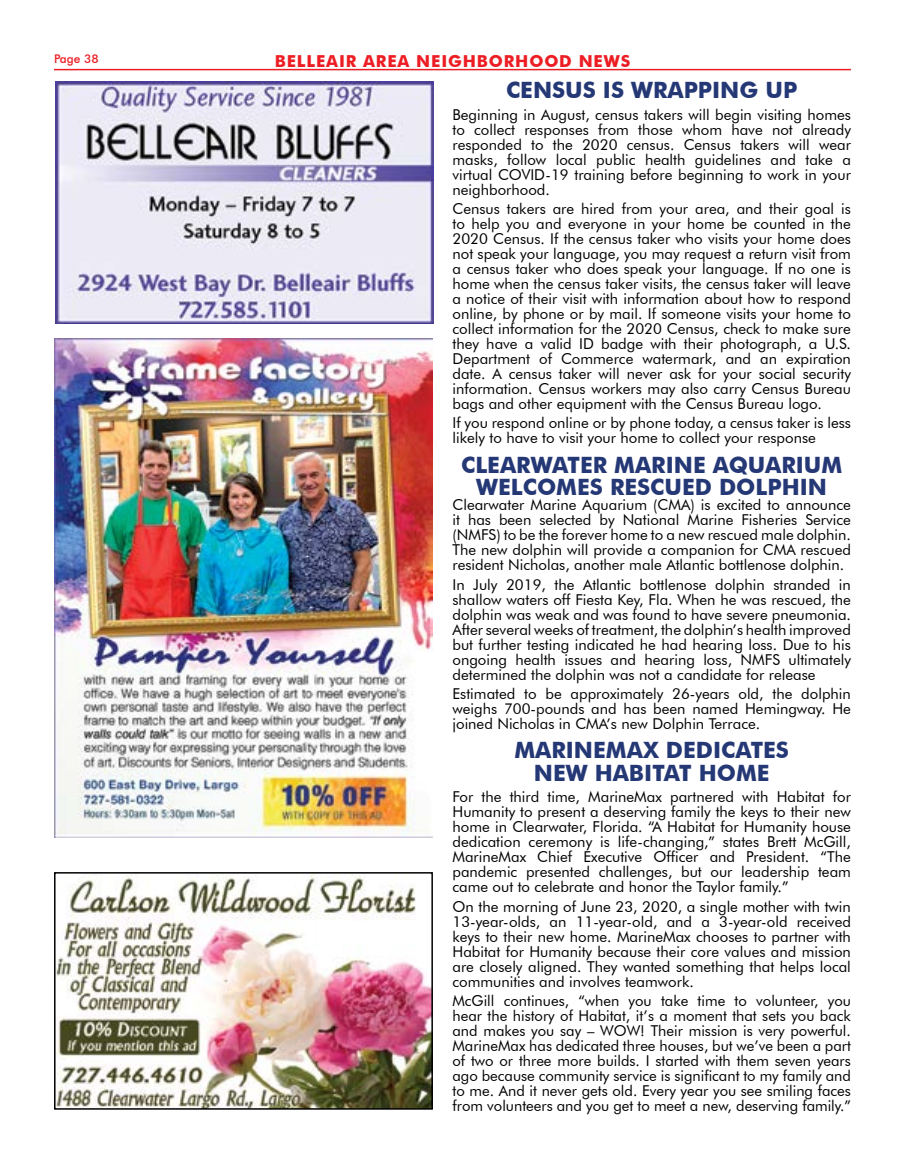
<style>
.page{position:relative;width:905px;height:1161px;background:#fff}
.page>*{position:absolute;margin:0;border:0;box-sizing:border-box;transform-origin:0 0}
.t1{font:700 22.5px/22.5px "Futura BT";color:#253876;text-align:center}
.t2{font:700 16.5px "Futura BT";letter-spacing:.05em;color:#ed1d24}
.t3{font:15px/15px "Futura BT";color:#000;text-align:justify}
.t4{font:500 12px "Futura BT";color:#ed1d24}
</style>
<div class="page">
<hr style="left:54px;top:69px;width:796px;height:1px;background:#ed1d24">
<img style="left:54px;top:338px;width:378px;height:500px">
<img style="left:55px;top:81px;width:378px;height:243px">
<img style="left:57px;top:875px;width:373px;height:232px">
<div style="left:54px;top:872px;width:379px;height:238px;border:2px solid #000"></div>
<p class="t4" style="left:54px;top:52px;width:46px">Page 38</p>
<p class="t2" style="left:275px;top:51px;width:357px">BELLEAIR AREA NEIGHBORHOOD NEWS</p>
<h1 class="t1" style="left:506px;top:79px;width:293px">CENSUS IS WRAPPING UP</h1>
<p class="t3" style="left:452px;top:107px;width:400px">Beginning in August, census takers will begin visiting homes to collect responses from those whom have not already responded to the 2020 census. Census takers will wear masks, follow local public health guidelines and take a virtual COVID-19 training before beginning to work in your neighborhood.</p>
<p class="t3" style="left:452px;top:201px;width:400px">Census takers are hired from your area, and their goal is to help you and everyone in your home be counted in the 2020 Census. If the census taker who visits your home does not speak your language, you may request a return visit from a census taker who does speak your language. If no one is home when the census taker visits, the census taker will leave a notice of their visit with information about how to respond online, by phone or by mail. If someone visits your home to collect information for the 2020 Census, check to make sure they have a valid ID badge with their photograph, a U.S.<br>Department of Commerce watermark, and an expiration date. A census taker will never ask for your social security information. Census workers may also carry Census Bureau bags and other equipment with the Census Bureau logo.</p>
<p class="t3" style="left:452px;top:416px;width:400px">If you respond online or by phone today, a census taker is less likely to have to visit your home to collect your response</p>
<h1 class="t1" style="left:461px;top:453px;width:382px">CLEARWATER MARINE AQUARIUM<br>WELCOMES RESCUED DOLPHIN</h1>
<p class="t3" style="left:452px;top:497px;width:400px">Clearwater Marine Aquarium (CMA) is excited to announce it has been selected by National Marine Fisheries Service (NMFS) to be the forever home to a new rescued male dolphin.<br>The new dolphin will provide a companion for CMA rescued resident Nicholas, another male Atlantic bottlenose dolphin.</p>
<p class="t3" style="left:452px;top:577px;width:400px">In July 2019, the Atlantic bottlenose dolphin stranded in shallow waters off Fiesta Key, Fla. When he was rescued, the dolphin was weak and was found to have severe pneumonia.<br>After several weeks of treatment, the dolphin’s health improved but further testing indicated he had hearing loss. Due to his ongoing health issues and hearing loss, NMFS ultimately determined the dolphin was not a candidate for release</p>
<p class="t3" style="left:452px;top:686px;width:400px">Estimated to be approximately 26-years old, the dolphin weighs 700-pounds and has been named Hemingway. He joined Nicholas in CMA’s new Dolphin Terrace.</p>
<h1 class="t1" style="left:514px;top:739px;width:276px">MARINEMAX DEDICATES<br>NEW HABITAT HOME</h1>
<p class="t3" style="left:452px;top:789px;width:400px">For the third time, MarineMax partnered with Habitat for Humanity to present a deserving family the keys to their new home in Clearwater, Florida. “A Habitat for Humanity house dedication ceremony is life-changing,” states Brett McGill, MarineMax Chief Executive Officer and President. “The pandemic presented challenges, but our leadership team came out to celebrate and honor the Taylor family.”</p>
<p class="t3" style="left:452px;top:899px;width:400px">On the morning of June 23, 2020, a single mother with twin 13-year-olds, an 11-year-old, and a 3-year-old received keys to their new home. MarineMax chooses to partner with Habitat for Humanity because their core values and mission are closely aligned. They wanted something that helps local communities and involves teamwork.</p>
<p class="t3" style="left:452px;top:993px;width:400px">McGill continues, “when you take time to volunteer, you hear the history of Habitat, it’s a moment that sets you back and makes you say – WOW! Their mission is very powerful.<br>MarineMax has dedicated three houses, but we’ve been a part of two or three more builds. I started with them seven years ago because community service is significant to my family and to me. And it never gets old. Every year you see smiling faces from volunteers and you get to meet a new, deserving family.”</p>
</div>
